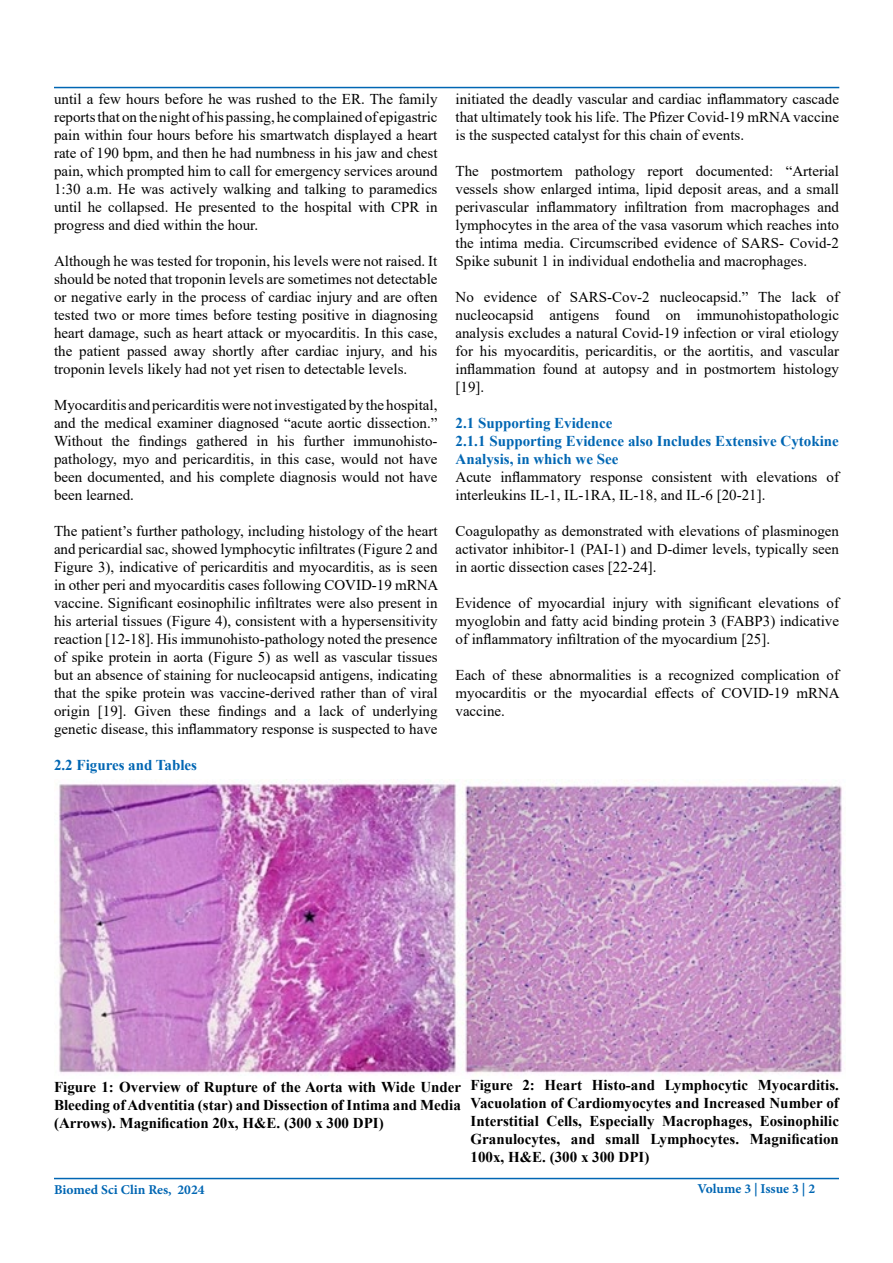
<style>
.page{position:relative;width:893px;height:1263px;background:#fff}
.page>*{position:absolute;margin:0;border:0;box-sizing:border-box;transform-origin:0 0}
.t1{font:15px/18px "Times New Roman";color:#000;text-align:justify}
.t2{font:700 15px/18px "Times New Roman";color:#000;text-align:justify}
.t3{font:700 15px/18px "Times New Roman";color:#0066b3}
.t4{font:700 13.5px "Minion Pro";color:#0066b3}
</style>
<div class="page">
<hr style="left:54px;top:87px;width:785px;height:1px;background:#0066b3">
<hr style="left:54px;top:1178px;width:785px;height:1px;background:#0066b3">
<img style="left:59px;top:780px;width:783px;height:294px">
<p class="t1" style="left:54px;top:90px;width:385px">until a few hours before he was rushed to the ER. The family reports that on the night of his passing, he complained of epigastric pain within four hours before his smartwatch displayed a heart rate of 190 bpm, and then he had numbness in his jaw and chest pain, which prompted him to call for emergency services around 1:30 a.m. He was actively walking and talking to paramedics until he collapsed. He presented to the hospital with CPR in progress and died within the hour.</p>
<p class="t1" style="left:54px;top:252px;width:385px">Although he was tested for troponin, his levels were not raised. It should be noted that troponin levels are sometimes not detectable or negative early in the process of cardiac injury and are often tested two or more times before testing positive in diagnosing heart damage, such as heart attack or myocarditis. In this case, the patient passed away shortly after cardiac injury, and his troponin levels likely had not yet risen to detectable levels.</p>
<p class="t1" style="left:54px;top:396px;width:385px">Myocarditis and pericarditis were not investigated by the hospital, and the medical examiner diagnosed “acute aortic dissection.” Without the findings gathered in his further immunohisto&shy;pathology, myo and pericarditis, in this case, would not have been documented, and his complete diagnosis would not have been learned.</p>
<p class="t1" style="left:54px;top:522px;width:386px">The patient’s further pathology, including histology of the heart and pericardial sac, showed lymphocytic infiltrates (Figure 2 and Figure 3), indicative of pericarditis and myocarditis, as is seen in other peri and myocarditis cases following COVID-19 mRNA vaccine. Significant eosinophilic infiltrates were also present in his arterial tissues (Figure 4), consistent with a hypersensitivity reaction [12-18]. His immunohisto-pathology noted the presence of spike protein in aorta (Figure 5) as well as vascular tissues but an absence of staining for nucleocapsid antigens, indicating that the spike protein was vaccine-derived rather than of viral origin [19]. Given these findings and a lack of underlying genetic disease, this inflammatory response is suspected to have</p>
<p class="t3" style="left:54px;top:756px;width:145px">2.2 Figures and Tables</p>
<p class="t1" style="left:455px;top:90px;width:385px">initiated the deadly vascular and cardiac inflammatory cascade that ultimately took his life. The Pfizer Covid-19 mRNA vaccine is the suspected catalyst for this chain of events.</p>
<p class="t1" style="left:455px;top:162px;width:385px">The postmortem pathology report documented: “Arterial vessels show enlarged intima, lipid deposit areas, and a small perivascular inflammatory infiltration from macrophages and lymphocytes in the area of the vasa vasorum which reaches into the intima media. Circumscribed evidence of SARS- Covid-2<br>Spike subunit 1 in individual endothelia and macrophages.</p>
<p class="t1" style="left:455px;top:288px;width:385px">No evidence of SARS-Cov-2 nucleocapsid.” The lack of nucleocapsid antigens found on immunohistopathologic analysis excludes a natural Covid-19 infection or viral etiology for his myocarditis, pericarditis, or the aortitis, and vascular inflammation found at autopsy and in postmortem histology [19].</p>
<p class="t3" style="left:455px;top:414px;width:385px">2.1 Supporting Evidence<br>2.1.1 Supporting Evidence also Includes Extensive Cytokine<br>Analysis, in which we See</p>
<p class="t1" style="left:455px;top:468px;width:385px">Acute inflammatory response consistent with elevations of interleukins IL-1, IL-1RA, IL-18, and IL-6 [20-21].</p>
<p class="t1" style="left:455px;top:522px;width:385px">Coagulopathy as demonstrated with elevations of plasminogen activator inhibitor-1 (PAI-1) and D-dimer levels, typically seen in aortic dissection cases [22-24].</p>
<p class="t1" style="left:455px;top:594px;width:385px">Evidence of myocardial injury with significant elevations of myoglobin and fatty acid binding protein 3 (FABP3) indicative of inflammatory infiltration of the myocardium [25].</p>
<p class="t1" style="left:455px;top:666px;width:386px">Each of these abnormalities is a recognized complication of myocarditis or the myocardial effects of COVID-19 mRNA vaccine.</p>
<p class="t2" style="left:54px;top:1078px;width:409px">Figure 1: Overview of Rupture of the Aorta with Wide Under Bleeding of Adventitia (star) and Dissection of Intima and Media (Arrows). Magnification 20x, H&amp;E. (300 x 300 DPI)</p>
<p class="t2" style="left:471px;top:1076px;width:370px">Figure 2: Heart Histo-and Lymphocytic Myocarditis.<br>Vacuolation of Cardiomyocytes and Increased Number of Interstitial Cells, Especially Macrophages, Eosinophilic Granulocytes, and small Lymphocytes. Magnification 100x, H&amp;E. (300 x 300 DPI)</p>
<p class="t4" style="left:54px;top:1180px;width:152px">Biomed Sci Clin Res, 2024</p>
<p class="t4" style="left:697px;top:1179px;width:119px">Volume 3 | Issue 3 | 2</p>
</div>
